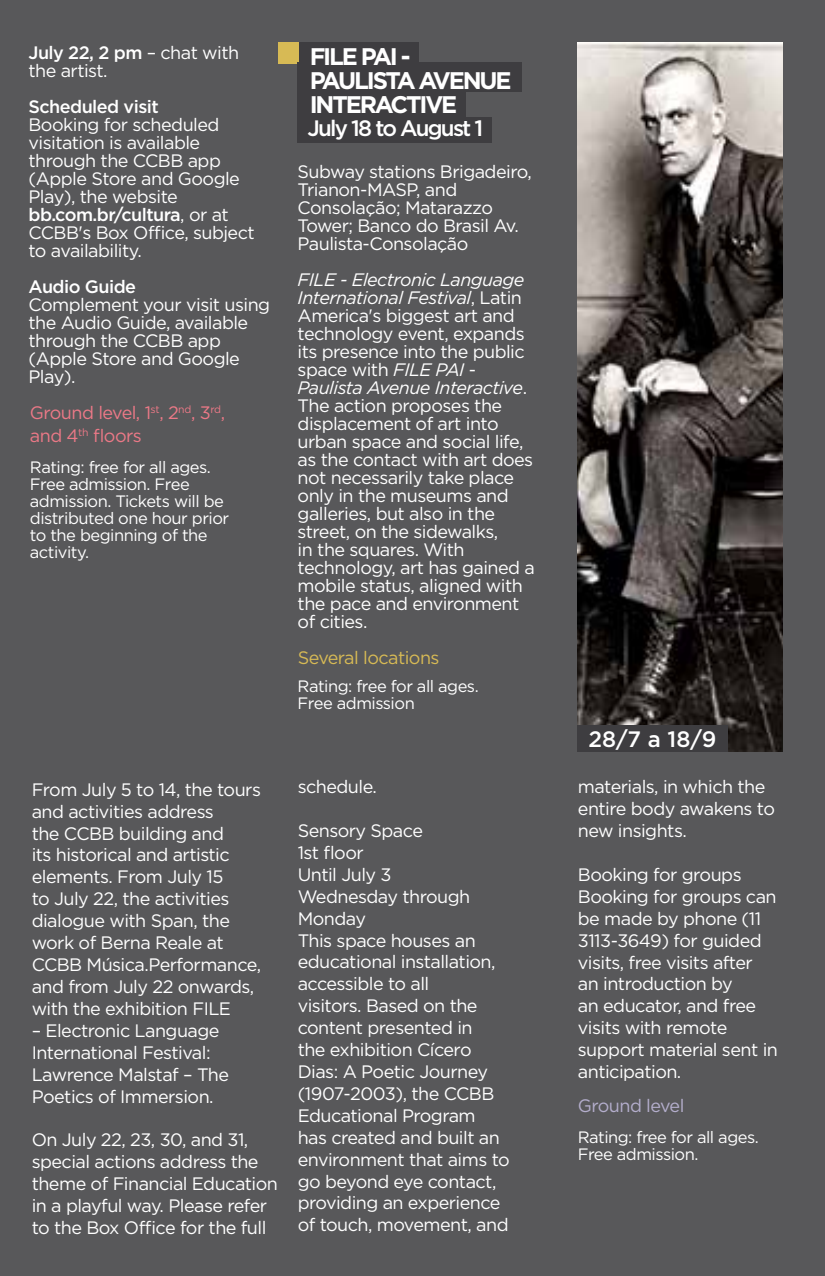
<style>
.page{position:relative;width:825px;height:1276px;background:#58585a}
.page>*{position:absolute;margin:0;border:0;box-sizing:border-box;transform-origin:0 0}
.t1{font:700 24px/23.7px "Gotham";letter-spacing:-.09em;color:#fff}
.t2{font:500 22.2px "Gotham";letter-spacing:-.08em;color:#fff}
.t3{font:18px/21.9px "Gotham";letter-spacing:-.03em;color:#fff}
.t4{font:18px/22.2px "Gotham";letter-spacing:-.03em;color:#ec7987}
.t5{font:500 18px "Gotham";letter-spacing:-.03em;color:#fff}
.t6{font:18px "Gotham";letter-spacing:-.03em;color:#d7ba55}
.t7{font:18px "Gotham";letter-spacing:-.03em;color:#b4aecc}
.t8{font:16.5px/17.1px "Gotham";letter-spacing:-.03em;color:#fff}
.s1{font-weight:500}
.s2{font-style:italic}
</style>
<div class="page">
<hr style="left:824px;top:0;width:1px;height:1276px;background:#bbbdbe">
<svg style="left:279px;top:42px;width:21px;height:22px"></svg>
<div style="left:300px;top:42px;width:119px;height:30px;background:#3e3d40"></div>
<div style="left:298px;top:63px;width:224px;height:29px;background:#3e3d40"></div>
<div style="left:298px;top:87px;width:168px;height:30px;background:#3e3d40"></div>
<div style="left:298px;top:117px;width:194px;height:25px;background:#3e3d40"></div>
<img style="left:578px;top:43px;width:204px;height:709px">
<div style="left:578px;top:725px;width:150px;height:27px;background:#3e3d40"></div>
<p class="t3" style="left:29px;top:44px;width:212px;line-height:18px"><span class="s1">July 22, 2 pm</span> – chat with the artist.</p>
<p class="t5" style="left:29px;top:97px;width:132px">Scheduled visit</p>
<p class="t3" style="left:29px;top:116px;width:228px;line-height:18px">Booking for scheduled visitation is available through the CCBB app (Apple Store and Google<br>Play), the website <span class="s1">bb.com.br/cultura</span>, or at<br>CCBB's Box Office, subject to availability.</p>
<p class="t5" style="left:29px;top:277px;width:109px">Audio Guide</p>
<p class="t3" style="left:29px;top:296px;width:243px;line-height:18px">Complement your visit using the Audio Guide, available through the CCBB app (Apple Store and Google<br>Play).</p>
<p class="t4" style="left:30px;top:401px;width:197px">Ground level, 1<sup>st</sup>, 2<sup>nd</sup>, 3<sup>rd</sup>, and 4<sup>th</sup> floors</p>
<p class="t8" style="left:30px;top:458px;width:201px">Rating: free for all ages.<br>Free admission. Free admission. Tickets will be distributed one hour prior to the beginning of the activity.</p>
<h1 class="t1" style="left:310px;top:44px;width:203px">FILE PAI -<br>PAULISTA AVENUE<br>INTERACTIVE</h1>
<p class="t2" style="left:307px;top:115px;width:177px">July 18 to August 1</p>
<p class="t3" style="left:298px;top:163px;width:236px;line-height:18px">Subway stations Brigadeiro,<br>Trianon-MASP, and<br>Consolação; Matarazzo<br>Tower; Banco do Brasil Av.<br>Paulista-Consolação</p>
<p class="t3" style="left:298px;top:271px;width:239px;line-height:18px"><span class="s2">FILE - Electronic Language<br>International Festival</span>, Latin<br>America's biggest art and technology event, expands its presence into the public space with <span class="s2">FILE PAI</span> -<br><span class="s2">Paulista Avenue Interactive</span>.<br>The action proposes the displacement of art into urban space and social life, as the contact with art does not necessarily take place only in the museums and galleries, but also in the street, on the sidewalks,<br>in the squares. With technology, art has gained a mobile status, aligned with the pace and environment of cities.</p>
<p class="t6" style="left:298px;top:648px;width:143px">Several locations</p>
<p class="t8" style="left:298px;top:677px;width:183px">Rating: free for all ages.<br>Free admission</p>
<p class="t3" style="left:32px;top:778px;width:231px">From July 5 to 14, the tours and activities address<br>the CCBB building and<br>its historical and artistic elements. From July 15<br>to July 22, the activities dialogue with Span, the work of Berna Reale at<br>CCBB Música.Performance, and from July 22 onwards, with the exhibition FILE</p>
<p class="t3" style="left:32px;top:1019px;width:199px">– Electronic Language<br>International Festival:<br>Lawrence Malstaf – The<br>Poetics of Immersion.</p>
<p class="t3" style="left:32px;top:1128px;width:248px">On July 22, 23, 30, and 31, special actions address the theme of Financial Education in a playful way. Please refer to the Box Office for the full</p>
<p class="t3" style="left:298px;top:775px;width:81px">schedule.</p>
<p class="t3" style="left:298px;top:819px;width:214px">Sensory Space<br>1st floor<br>Until July 3<br>Wednesday through<br>Monday<br>This space houses an educational installation, accessible to all<br>visitors. Based on the content presented in<br>the exhibition Cícero<br>Dias: A Poetic Journey (1907-2003), the CCBB<br>Educational Program<br>has created and built an environment that aims to go beyond eye contact, providing an experience of touch, movement, and</p>
<p class="t2" style="left:588px;top:726px;width:129px">28/7 a 18/9</p>
<p class="t3" style="left:578px;top:775px;width:199px">materials, in which the entire body awakens to new insights.</p>
<p class="t3" style="left:578px;top:863px;width:202px">Booking for groups<br>Booking for groups can be made by phone (11<br>3113-3649) for guided visits, free visits after an introduction by<br>an educator, and free visits with remote support material sent in anticipation.</p>
<p class="t7" style="left:578px;top:1096px;width:108px">Ground level</p>
<p class="t8" style="left:578px;top:1128px;width:183px">Rating: free for all ages.<br>Free admission.</p>
</div>
